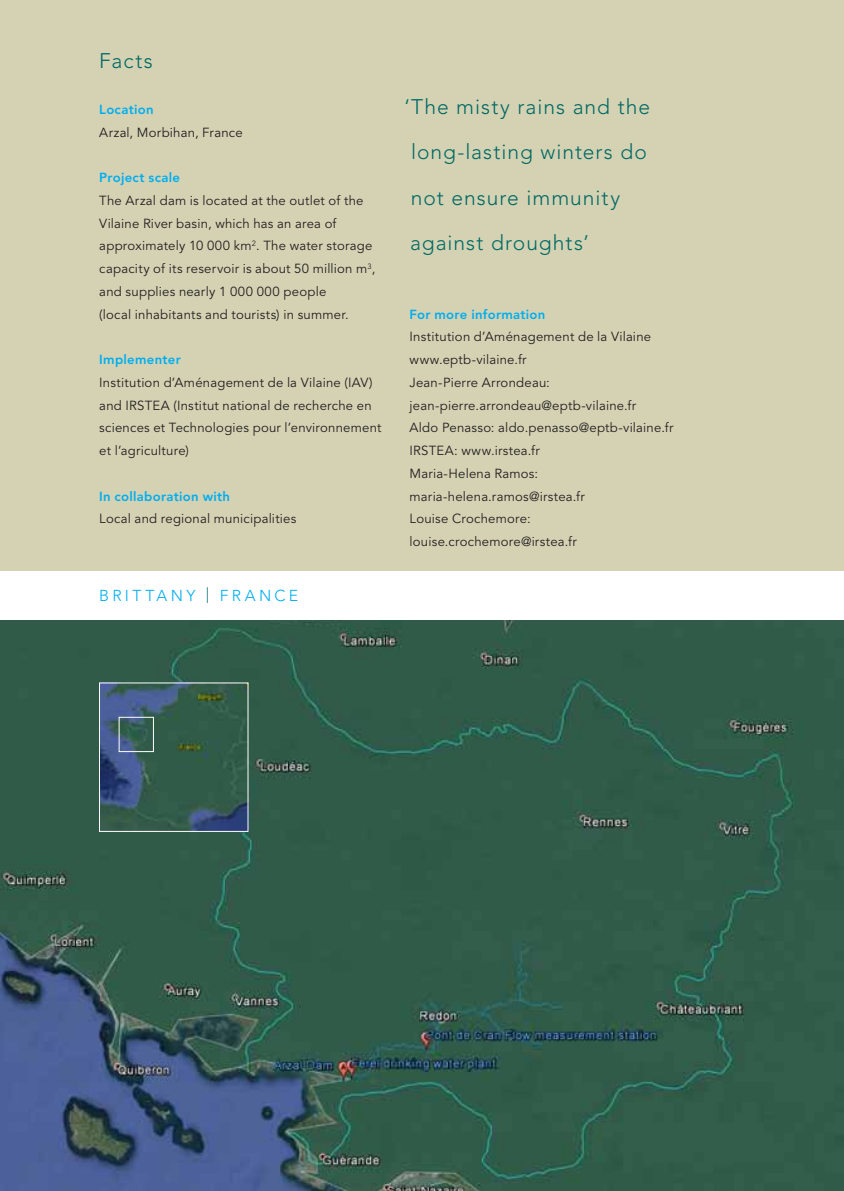
<style>
.page{position:relative;width:844px;height:1191px;background:#fff}
.page>*{position:absolute;margin:0;border:0;box-sizing:border-box;transform-origin:0 0}
.t1{font:300 21px/45.5px "Avenir LT Std";letter-spacing:.05em;color:#006963}
.t2{font:300 15.75px "Avenir LT Std";color:#00aeef}
.t3{font:13.12px/22.8px "Avenir LT Std";letter-spacing:.015em;color:#231f20}
.t4{font:800 13.12px "Avenir LT Std";letter-spacing:.02em;color:#00aeef}
.s1{color:#006963}
</style>
<div class="page">
<div style="left:0;top:0;width:843px;height:570px;background:#d5d2b4"></div>
<img style="left:0;top:620px;width:843px;height:571px">
<img style="left:101px;top:684px;width:145px;height:145px">
<div style="left:119px;top:717px;width:35px;height:35px;border:1px solid #fff"></div>
<h1 class="t1" style="left:99px;top:38px;width:55px">Facts</h1>
<p class="t4" style="left:99px;top:101px;width:56px">Location</p>
<p class="t3" style="left:99px;top:121px;width:145px">Arzal, Morbihan, France</p>
<p class="t4" style="left:99px;top:170px;width:82px">Project scale</p>
<p class="t3" style="left:99px;top:189px;width:277px">The Arzal dam is located at the outlet of the Vilaine River basin, which has an area of approximately 10 000 km<sup>2</sup>. The water storage capacity of its reservoir is about 50 million m<sup>3</sup>, and supplies nearly 1 000 000 people<br>(local inhabitants and tourists) in summer.</p>
<p class="t4" style="left:99px;top:352px;width:83px">Implementer</p>
<p class="t3" style="left:99px;top:371px;width:284px">Institution d’Aménagement de la Vilaine (IAV) and IRSTEA (Institut national de recherche en sciences et Technologies pour l’environnement et l’agriculture)</p>
<p class="t4" style="left:99px;top:488px;width:132px">In collaboration with</p>
<p class="t3" style="left:99px;top:508px;width:198px">Local and regional municipalities</p>
<p class="t2" style="left:99px;top:586px;width:12px">Britt</p>
<p class="t2" style="left:156px;top:586px;width:27px">any</p>
<p class="t2" style="left:206px;top:586px;width:67px"><span class="s1">|</span> Fr ance</p>
<h1 class="t1" style="left:404px;top:84px;width:247px">‘The misty rains and the long-lasting winters do not ensure immunity against droughts’</h1>
<p class="t4" style="left:409px;top:306px;width:137px">For more information</p>
<p class="t3" style="left:409px;top:326px;width:265px">Institution d’Aménagement de la Vilaine www.eptb-vilaine.fr<br>Jean-Pierre Arrondeau: jean-pierre.arrondeau@eptb-vilaine.fr<br>Aldo Penasso: aldo.penasso@eptb-vilaine.fr<br>IRSTEA: www.irstea.fr<br>Maria-Helena Ramos: maria-helena.ramos@irstea.fr<br>Louise Crochemore: louise.crochemore@irstea.fr</p>
</div>
